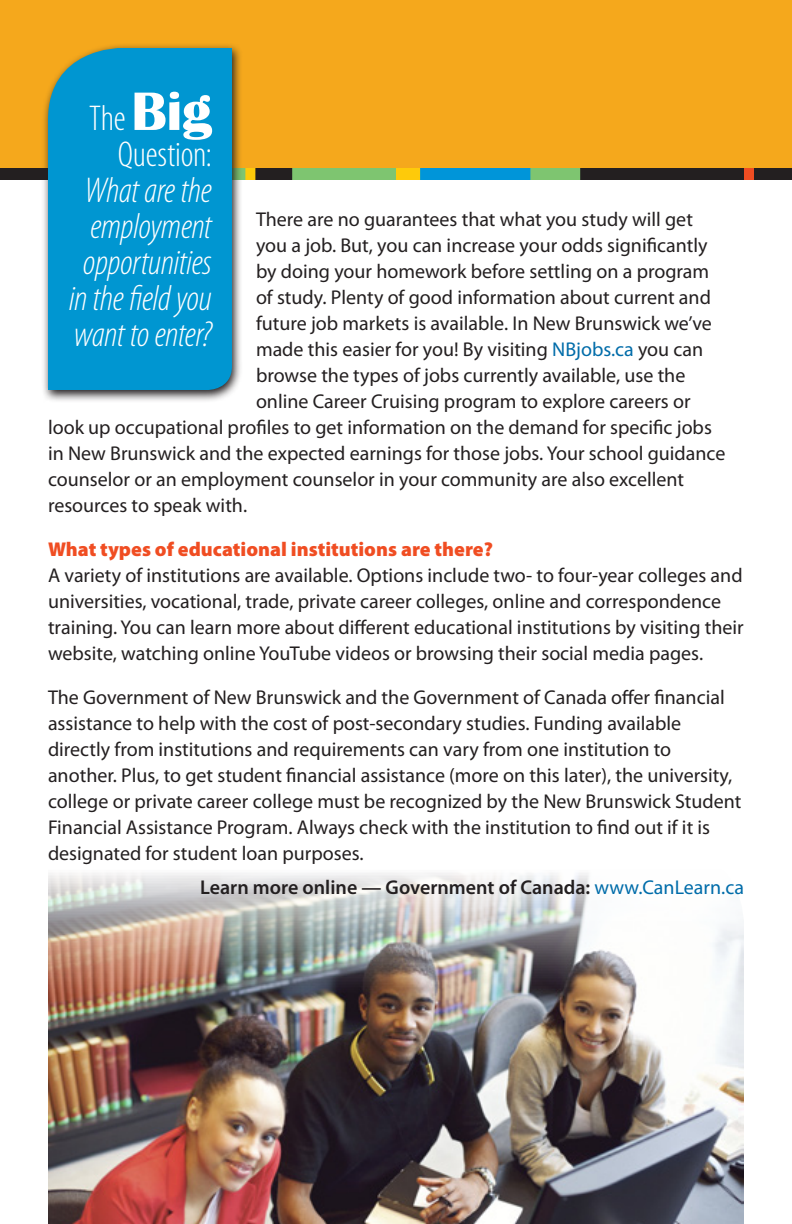
<style>
.page{position:relative;width:792px;height:1224px;background:#fff}
.page>*{position:absolute;margin:0;border:0;box-sizing:border-box;transform-origin:0 0}
.head2{font:italic 300 condensed 36px/36px "Myriad Pro";letter-spacing:-.01em;color:#fff;text-align:center}
.head2-2{font:300 condensed 36px/36px "Myriad Pro";letter-spacing:-.005em;color:#fff;text-align:right}
.text{font:20px/26px "Myriad Pro";color:#231f20}
.text-2{font:600 20px "Myriad Pro";color:#231f20}
.head2-3{font:900 20px "Myriad Pro";color:#f04d22}
.s1{font-family:"Britannic";font-weight:700;font-stretch:normal;font-size:56px}
.s2{color:#006ca9}
.s3{font-weight:400;color:#006ca9}
</style>
<div class="page">
<div style="left:0;top:0;width:792px;height:174px;background:#f5a81c"></div>
<img style="left:48px;top:873px;width:696px;height:351px">
<div style="left:0;top:168px;width:792px;height:12px;background:#231f20"></div>
<div style="left:744px;top:168px;width:10px;height:12px;background:#f04d22"></div>
<div style="left:292px;top:168px;width:288px;height:12px;background:#7ec570"></div>
<div style="left:224px;top:168px;width:24px;height:12px;background:#7ec570"></div>
<div style="left:420px;top:168px;width:110px;height:12px;background:#0095d9"></div>
<div style="left:396px;top:168px;width:24px;height:12px;background:#feca0a"></div>
<div style="left:245px;top:168px;width:10px;height:12px;background:#feca0a"></div>
<svg style="left:43px;top:45px;width:198px;height:356px"></svg>
<div style="left:48px;top:48px;width:184px;height:342px;background:#0096d1"></div>
<p class="head2-2" style="left:89px;top:100px;width:124px">The <span class="s1">Big<br></span>Question:</p>
<p class="head2" style="left:69px;top:172px;width:144px">What are the employment opportunities in the field you want to enter?</p>
<p class="text" style="left:256px;top:206px;width:438px">There are no guarantees that what you study will get</p>
<p class="text" style="left:256px;top:232px;width:453px">you a job. But, you can increase your odds significantly</p>
<p class="text" style="left:256px;top:258px;width:455px">by doing your homework before settling on a program</p>
<p class="text" style="left:256px;top:284px;width:456px">of study. Plenty of good information about current and</p>
<p class="text" style="left:256px;top:310px;width:457px">future job markets is available. In New Brunswick we’ve</p>
<p class="text" style="left:256px;top:336px;width:449px">made this easier for you! By visiting <span class="s2">NBjobs.ca</span> you can</p>
<p class="text" style="left:256px;top:362px;width:431px">browse the types of jobs currently available, use the</p>
<p class="text" style="left:256px;top:388px;width:436px">online Career Cruising program to explore careers or</p>
<p class="text" style="left:48px;top:414px;width:665px">look up occupational profiles to get information on the demand for specific jobs</p>
<p class="text" style="left:48px;top:440px;width:679px">in New Brunswick and the expected earnings for those jobs. Your school guidance</p>
<p class="text" style="left:48px;top:466px;width:638px">counselor or an employment counselor in your community are also excellent</p>
<p class="text" style="left:48px;top:492px;width:201px">resources to speak with.</p>
<p class="head2-3" style="left:48px;top:536px;width:447px">What types of educational institutions are there?</p>
<p class="text" style="left:48px;top:562px;width:697px">A variety of institutions are available. Options include two- to four-year colleges and universities, vocational, trade, private career colleges, online and correspondence training. You can learn more about different educational institutions by visiting their website, watching online YouTube videos or browsing their social media pages.</p>
<p class="text" style="left:48px;top:684px;width:695px">The Government of New Brunswick and the Government of Canada offer financial assistance to help with the cost of post-secondary studies. Funding available directly from institutions and requirements can vary from one institution to another. Plus, to get student financial assistance (more on this later), the university, college or private career college must be recognized by the New Brunswick Student Financial Assistance Program. Always check with the institution to find out if it is designated for student loan purposes.</p>
<p class="text-2" style="left:200px;top:875px;width:545px">Learn more online — Government of Canada: <span class="s3">www.CanLearn.ca</span></p>
</div>
